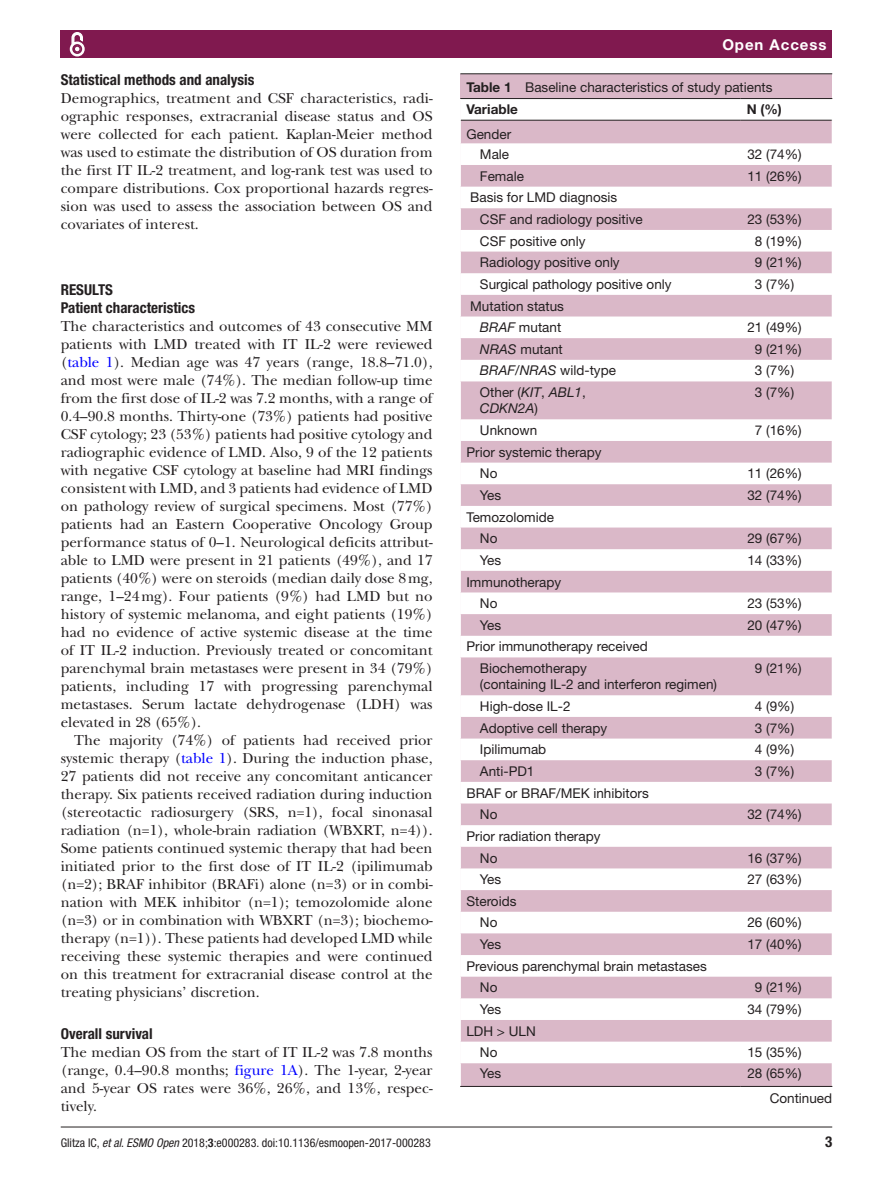
<style>
.page{position:relative;width:893px;height:1191px;background:#fff}
.page>*{position:absolute;margin:0;border:0;box-sizing:border-box;transform-origin:0 0}
.t1{font:15px/18px "New Baskerville";color:#231f20;text-align:justify}
.t2{font:700 condensed 15px/18px "Helvetica Neue LT Std";color:#231f20}
.t3{font:700 15px "Helvetica Neue LT Std";letter-spacing:.065em;color:#fff}
.t4{font:13.5px/21.6px "Helvetica Neue LT Std";color:#231f20}
.t5{font:italic 13.5px/16.2px "Helvetica Neue LT Std";color:#231f20}
.t6{font:700 13.5px "Helvetica Neue LT Std";color:#231f20}
.t7{font:condensed 12px "Helvetica Neue LT Std";color:#231f20}
.s1{color:#00f}
.s2{font-weight:700}
.s3{font-style:italic}
.s4{font-style:normal}
</style>
<div class="page">
<div style="left:61px;top:31px;width:771px;height:27px;background:#80194f"></div>
<svg style="left:69px;top:32px;width:16px;height:25px"></svg>
<div style="left:74px;top:45px;width:7px;height:8px;border:1px solid #80194f;border-radius:50%"></div>
<hr style="left:61px;top:1126px;width:771px;height:1px;background:#231f20">
<div style="left:460px;top:74px;width:372px;height:1012px;background:#dab8c8"></div>
<hr style="left:460px;top:73px;width:372px;height:1px;background:#231f20">
<svg style="left:461px;top:99px;width:371px;height:964px"></svg>
<hr style="left:460px;top:98px;width:281px;height:1px;background:#231f20">
<hr style="left:460px;top:120px;width:281px;height:1px;background:#231f20">
<hr style="left:741px;top:98px;width:91px;height:1px;background:#231f20">
<hr style="left:741px;top:120px;width:91px;height:1px;background:#231f20">
<svg style="left:460px;top:99px;width:1px;height:282px"></svg>
<hr style="left:460px;top:381px;width:1px;height:38px;background:#fff">
<svg style="left:460px;top:419px;width:1px;height:238px"></svg>
<hr style="left:460px;top:657px;width:1px;height:38px;background:#fff">
<svg style="left:460px;top:695px;width:1px;height:391px"></svg>
<hr style="left:460px;top:1086px;width:281px;height:1px;background:#231f20">
<hr style="left:741px;top:1086px;width:91px;height:1px;background:#231f20">
<p class="t2" style="left:61px;top:70px;width:195px">Statistical methods and analysis</p>
<p class="t1" style="left:61px;top:89px;width:373px">Demographics, treatment and CSF characteristics, radi&shy;ographic responses, extracranial disease status and OS were collected for each patient. Kaplan-Meier method was used to estimate the distribution of OS duration from the first IT IL-2 treatment, and log-rank test was used to compare distributions. Cox proportional hazards regres&shy;sion was used to assess the association between OS and covariates of interest.</p>
<p class="t2" style="left:61px;top:280px;width:136px">Results<br>Patient characteristics</p>
<p class="t1" style="left:61px;top:317px;width:373px">The characteristics and outcomes of 43 consecutive MM patients with LMD treated with IT IL-2 were reviewed (<span class="s1">table 1</span>). Median age was 47 years (range, 18.8–71.0), and most were male (74%). The median follow-up time from the first dose of IL-2 was 7.2 months, with a range of 0.4–90.8 months. Thirty-one (73%) patients had positive CSF cytology; 23 (53%) patients had positive cytology and radiographic evidence of LMD. Also, 9 of the 12 patients with negative CSF cytology at baseline had MRI findings consistent with LMD, and 3 patients had evidence of LMD on pathology review of surgical specimens. Most (77%) patients had an Eastern Cooperative Oncology Group performance status of 0–1. Neurological deficits attribut&shy;able to LMD were present in 21 patients (49%), and 17 patients (40%) were on steroids (median daily dose 8mg, range, 1–24mg). Four patients (9%) had LMD but no history of systemic melanoma, and eight patients (19%) had no evidence of active systemic disease at the time of IT IL-2 induction. Previously treated or concomitant parenchymal brain metastases were present in 34 (79%) patients, including 17 with progressing parenchymal metastases. Serum lactate dehydrogenase (LDH) was elevated in 28 (65%).</p>
<p class="t1" style="left:61px;top:731px;width:373px;text-indent:14px">The majority (74%) of patients had received prior systemic therapy (<span class="s1">table 1</span>). During the induction phase, 27 patients did not receive any concomitant anticancer therapy. Six patients received radiation during induction (stereotactic radiosurgery (SRS, n=1), focal sinonasal radiation (n=1), whole-brain radiation (WBXRT, n=4)).<br>Some patients continued systemic therapy that had been initiated prior to the first dose of IT IL-2 (ipilimumab (n=2); BRAF inhibitor (BRAFi) alone (n=3) or in combi&shy;nation with MEK inhibitor (n=1); temozolomide alone (n=3) or in combination with WBXRT (n=3); biochemo&shy;therapy (n=1)). These patients had developed LMD while receiving these systemic therapies and were continued on this treatment for extracranial disease control at the treating physicians’ discretion.</p>
<p class="t2" style="left:61px;top:1024px;width:93px">Overall survival</p>
<p class="t1" style="left:61px;top:1043px;width:373px">The median OS from the start of IT IL-2 was 7.8 months (range, 0.4–90.8 months; <span class="s1">figure 1A</span>). The 1-year, 2-year and 5-year OS rates were 36%, 26%, and 13%, respec&shy;tively.</p>
<p class="t3" style="left:722px;top:35px;width:106px">Open Access</p>
<p class="t4" style="left:466px;top:76px;width:308px;line-height:22px"><span class="s2">Table 1</span> Baseline characteristics of study patients<br><span class="s2">Variable</span></p>
<p class="t6" style="left:747px;top:101px;width:37px">N (%)</p>
<p class="t4" style="left:466px;top:124px;width:46px;line-height:20.1px;text-align:right">Gender<br>Male</p>
<p class="t4" style="left:747px;top:143px;width:56px">32 (74%)</p>
<p class="t4" style="left:480px;top:165px;width:46px">Female</p>
<p class="t4" style="left:747px;top:165px;width:56px">11 (26%)</p>
<p class="t4" style="left:480px;top:186px;width:164px;text-indent:-10px">Basis for LMD diagnosis<br>CSF and radiology positive</p>
<p class="t4" style="left:747px;top:208px;width:56px">23 (53%)</p>
<p class="t4" style="left:480px;top:230px;width:107px">CSF positive only</p>
<p class="t4" style="left:755px;top:230px;width:48px">8 (19%)</p>
<p class="t4" style="left:480px;top:251px;width:141px">Radiology positive only</p>
<p class="t4" style="left:755px;top:251px;width:48px">9 (21%)</p>
<p class="t4" style="left:480px;top:273px;width:193px">Surgical pathology positive only</p>
<p class="t4" style="left:755px;top:273px;width:41px">3 (7%)</p>
<p class="t4" style="left:470px;top:295px;width:95px;text-align:center">Mutation status<br><span class="s3">BRAF</span> mutant</p>
<p class="t4" style="left:747px;top:316px;width:56px">21 (49%)</p>
<p class="t4" style="left:480px;top:338px;width:84px"><span class="s3">NRAS</span> mutant</p>
<p class="t4" style="left:755px;top:338px;width:48px">9 (21%)</p>
<p class="t4" style="left:480px;top:360px;width:137px"><span class="s3">BRAF</span>/<span class="s3">NRAS</span> wild-type</p>
<p class="t4" style="left:755px;top:360px;width:41px">3 (7%)</p>
<p class="t5" style="left:480px;top:384px;width:107px"><span class="s4">Other (</span>KIT<span class="s4">,</span> ABL1<span class="s4">,<br></span>CDKN2A<span class="s4">)</span></p>
<p class="t4" style="left:755px;top:381px;width:41px">3 (7%)</p>
<p class="t4" style="left:480px;top:419px;width:59px">Unknown</p>
<p class="t4" style="left:755px;top:419px;width:48px">7 (16%)</p>
<p class="t4" style="left:480px;top:441px;width:123px;text-indent:-14px">Prior systemic therapy<br>No</p>
<p class="t4" style="left:747px;top:462px;width:56px">11 (26%)</p>
<p class="t4" style="left:480px;top:484px;width:23px">Yes</p>
<p class="t4" style="left:747px;top:484px;width:56px">32 (74%)</p>
<p class="t4" style="left:480px;top:506px;width:76px;text-indent:-14px">Temozolomide<br>No</p>
<p class="t4" style="left:747px;top:527px;width:56px">29 (67%)</p>
<p class="t4" style="left:480px;top:549px;width:23px">Yes</p>
<p class="t4" style="left:747px;top:549px;width:56px">14 (33%)</p>
<p class="t4" style="left:480px;top:571px;width:83px;text-indent:-14px">Immunotherapy<br>No</p>
<p class="t4" style="left:747px;top:592px;width:56px">23 (53%)</p>
<p class="t4" style="left:480px;top:614px;width:23px">Yes</p>
<p class="t4" style="left:747px;top:614px;width:56px">20 (47%)</p>
<p class="t4" style="left:480px;top:635px;width:169px;text-indent:-14px">Prior immunotherapy received<br>Biochemotherapy</p>
<p class="t4" style="left:480px;top:673px;width:239px">(containing IL-2 and interferon regimen)</p>
<p class="t4" style="left:755px;top:657px;width:48px">9 (21%)</p>
<p class="t4" style="left:480px;top:695px;width:92px">High-dose IL-2</p>
<p class="t4" style="left:755px;top:695px;width:41px">4 (9%)</p>
<p class="t4" style="left:480px;top:717px;width:129px">Adoptive cell therapy</p>
<p class="t4" style="left:755px;top:717px;width:41px">3 (7%)</p>
<p class="t4" style="left:480px;top:738px;width:68px">Ipilimumab</p>
<p class="t4" style="left:755px;top:738px;width:41px">4 (9%)</p>
<p class="t4" style="left:480px;top:760px;width:56px">Anti-PD1</p>
<p class="t4" style="left:755px;top:760px;width:41px">3 (7%)</p>
<p class="t4" style="left:480px;top:781px;width:170px;text-indent:-14px">BRAF or BRAF/MEK inhibitors<br>No</p>
<p class="t4" style="left:747px;top:803px;width:56px">32 (74%)</p>
<p class="t4" style="left:480px;top:825px;width:122px;text-indent:-14px">Prior radiation therapy<br>No</p>
<p class="t4" style="left:747px;top:846px;width:56px">16 (37%)</p>
<p class="t4" style="left:480px;top:868px;width:23px">Yes</p>
<p class="t4" style="left:747px;top:868px;width:56px">27 (63%)</p>
<p class="t4" style="left:466px;top:890px;width:52px;text-align:center">Steroids<br>No</p>
<p class="t4" style="left:747px;top:911px;width:56px">26 (60%)</p>
<p class="t4" style="left:480px;top:933px;width:23px">Yes</p>
<p class="t4" style="left:747px;top:933px;width:56px">17 (40%)</p>
<p class="t4" style="left:480px;top:955px;width:228px;text-indent:-14px">Previous parenchymal brain metastases<br>No</p>
<p class="t4" style="left:755px;top:976px;width:48px">9 (21%)</p>
<p class="t4" style="left:480px;top:998px;width:23px">Yes</p>
<p class="t4" style="left:747px;top:998px;width:56px">34 (79%)</p>
<p class="t4" style="left:480px;top:1020px;width:57px;text-indent:-14px">LDH &gt; ULN<br>No</p>
<p class="t4" style="left:747px;top:1041px;width:56px">15 (35%)</p>
<p class="t4" style="left:480px;top:1061px;width:23px">Yes</p>
<p class="t4" style="left:770px;top:1059px;width:64px;line-height:26px;text-indent:-22px">28 (65%)<br>Continued</p>
<p class="t7" style="left:61px;top:1135px;width:372px">Glitza IC, <span class="s3">et al</span>. <span class="s3">ESMO Open</span> 2018;<span class="s2">3</span>:e000283. doi:10.1136/esmoopen-2017-000283</p>
<p class="t2" style="left:825px;top:1132px;width:9px">3</p>
</div>
